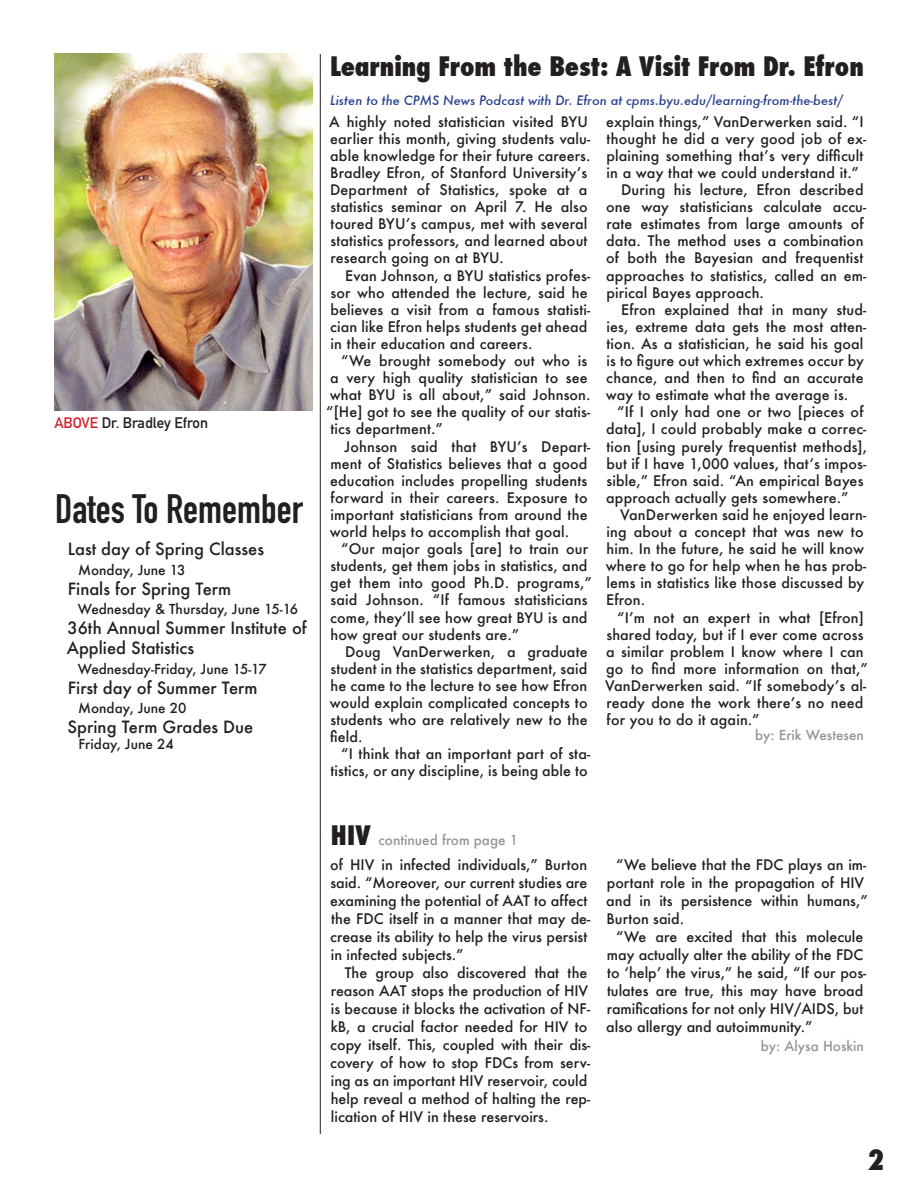
<style>
.page{position:relative;width:918px;height:1188px;background:#fff}
.page>*{position:absolute;margin:0;border:0;box-sizing:border-box;transform-origin:0 0}
.t1{font:40.5px "DIN Engschrift Alternate";color:#231f20}
.t2{font:800 condensed 27.75px "Futura";color:#231f20}
.t3{font:800 condensed 26.25px "Futura";letter-spacing:-.005em;color:#231f20}
.t4{font:500 16.5px/19.8px "Futura";color:#231f20}
.t5{font:15px "DIN Mittelschrift";color:#231f20}
.t6{font:500 14.25px/17.1px "Futura";letter-spacing:.01em;color:#231f20}
.t7{font:500 13.5px "Futura";color:#231f20}
.t8{font:500 13.5px "Futura";color:#939598}
.t9{font:italic 500 12.75px "Futura";color:#253f8e}
.s1{color:#d1232a}
.s2{font-weight:800;font-stretch:condensed;font-size:26.25px;color:#231f20}
</style>
<div class="page">
<hr style="left:320px;top:54px;width:1px;height:1080px;background:#231f20">
<img style="left:54px;top:54px;width:259px;height:356px">
<p class="t5" style="left:54px;top:414px;width:155px"><span class="s1">ABOVE</span> Dr. Bradley Efron</p>
<p class="t1" style="left:55px;top:485px;width:249px">Dates To Remember</p>
<p class="t4" style="left:68px;top:539px;width:198px">Last day of Spring Classes</p>
<p class="t7" style="left:78px;top:560px;width:109px">Monday, June 13</p>
<p class="t4" style="left:68px;top:578px;width:165px">Finals for Spring Term</p>
<p class="t7" style="left:78px;top:600px;width:222px">Wednesday &amp; Thursday, June 15-16</p>
<p class="t4" style="left:67px;top:618px;width:242px">36th Annual Summer Institute of<br>Applied Statistics</p>
<p class="t7" style="left:78px;top:659px;width:190px">Wednesday-Friday, June 15-17</p>
<p class="t4" style="left:68px;top:677px;width:191px">First day of Summer Term</p>
<p class="t7" style="left:78px;top:699px;width:110px">Monday, June 20</p>
<p class="t4" style="left:68px;top:717px;width:187px">Spring Term Grades Due</p>
<p class="t7" style="left:79px;top:735px;width:97px">Friday, June 24</p>
<p class="t3" style="left:330px;top:48px;width:536px">Learning From the Best: A Visit From Dr. Efron</p>
<p class="t9" style="left:330px;top:92px;width:515px">Listen to the CPMS News Podcast with Dr. Efron at cpms.byu.edu/learning-from-the-best/</p>
<p class="t6" style="left:329px;top:113px;width:263px">A highly noted statistician visited BYU earlier this month, giving students valu&shy;able knowledge for their future careers.<br>Bradley Efron, of Stanford University’s Department of Statistics, spoke at a statistics seminar on April 7. He also toured BYU’s campus, met with several statistics professors, and learned about research going on at BYU.</p>
<p class="t6" style="left:330px;top:266px;width:262px;text-indent:15px">Evan Johnson, a BYU statistics profes&shy;sor who attended the lecture, said he believes a visit from a famous statisti&shy;cian like Efron helps students get ahead in their education and careers.</p>
<p class="t6" style="left:341px;top:352px;width:248px">“We brought somebody out who is</p>
<p class="t6" style="left:330px;top:369px;width:259px">a very high quality statistician to see</p>
<p class="t6" style="left:330px;top:386px;width:262px">what BYU is all about,” said Johnson.</p>
<p class="t6" style="left:326px;top:403px;width:266px">“[He] got to see the quality of our statis-</p>
<p class="t6" style="left:331px;top:420px;width:114px">tics department.”</p>
<p class="t6" style="left:330px;top:437px;width:262px;text-indent:15px">Johnson said that BYU’s Depart&shy;ment of Statistics believes that a good education includes propelling students forward in their careers. Exposure to important statisticians from around the world helps to accomplish that goal.</p>
<p class="t6" style="left:330px;top:540px;width:263px;text-indent:11px">“Our major goals [are] to train our students, get them jobs in statistics, and get them into good Ph.D. programs,” said Johnson. “If famous statisticians come, they’ll see how great BYU is and how great our students are.”</p>
<p class="t6" style="left:330px;top:643px;width:259px;text-align:justify;text-indent:15px">Doug VanDerwerken, a graduate student in the statistics department, said he came to the lecture to see how Efron would explain complicated concepts to students who are relatively new to the field.</p>
<p class="t6" style="left:331px;top:745px;width:261px;text-align:right">“I think that an important part of sta&shy;tistics, or any discipline, is being able to</p>
<p class="t6" style="left:606px;top:113px;width:262px">explain things,” VanDerwerken said. “I thought he did a very good job of ex&shy;plaining something that’s very difficult in a way that we could understand it.”</p>
<p class="t6" style="left:606px;top:181px;width:262px;text-indent:15px">During his lecture, Efron described one way statisticians calculate accu&shy;rate estimates from large amounts of data. The method uses a combination of both the Bayesian and frequentist approaches to statistics, called an em&shy;pirical Bayes approach.</p>
<p class="t6" style="left:606px;top:301px;width:262px;text-indent:15px">Efron explained that in many stud&shy;ies, extreme data gets the most atten&shy;tion. As a statistician, he said his goal is to figure out which extremes occur by chance, and then to find an accurate way to estimate what the average is.</p>
<p class="t6" style="left:606px;top:403px;width:262px;text-indent:11px">“If I only had one or two [pieces of data], I could probably make a correc&shy;tion [using purely frequentist methods], but if I have 1,000 values, that’s impos&shy;sible,” Efron said. “An empirical Bayes approach actually gets somewhere.”</p>
<p class="t6" style="left:606px;top:506px;width:262px;text-indent:14px">VanDerwerken said he enjoyed learn&shy;ing about a concept that was new to him. In the future, he said he will know where to go for help when he has prob&shy;lems in statistics like those discussed by<br>Efron.</p>
<p class="t6" style="left:605px;top:608px;width:264px;text-indent:12px">“I’m not an expert in what [Efron] shared today, but if I ever come across a similar problem I know where I can go to find more information on that,” VanDerwerken said. “If somebody’s al&shy;ready done the work there’s no need for you to do it again.”</p>
<p class="t8" style="left:755px;top:726px;width:110px">by: Erik Westesen</p>
<p class="t8" style="left:331px;top:831px;width:189px"><span class="s2">HIV</span> continued from page 1</p>
<p class="t6" style="left:330px;top:856px;width:262px;line-height:18px">of HIV in infected individuals,” Burton said. “Moreover, our current studies are examining the potential of AAT to affect the FDC itself in a manner that may de&shy;crease its ability to help the virus persist in infected subjects.”</p>
<p class="t6" style="left:330px;top:964px;width:262px;line-height:18px;text-indent:14px">The group also discovered that the reason AAT stops the production of HIV is because it blocks the activation of NF&shy;kB, a crucial factor needed for HIV to copy itself. This, coupled with their dis&shy;covery of how to stop FDCs from serv&shy;ing as an important HIV reservoir, could help reveal a method of halting the rep&shy;lication of HIV in these reservoirs.</p>
<p class="t6" style="left:606px;top:856px;width:263px;line-height:18px;text-indent:10px">“We believe that the FDC plays an im&shy;portant role in the propagation of HIV and in its persistence within humans,”<br>Burton said.</p>
<p class="t6" style="left:606px;top:928px;width:262px;line-height:18px;text-indent:10px">“We are excited that this molecule may actually alter the ability of the FDC to ‘help’ the virus,” he said, “If our pos&shy;tulates are true, this may have broad ramifications for not only HIV/AIDS, but also allergy and autoimmunity.”</p>
<p class="t8" style="left:761px;top:1036px;width:105px">by: Alysa Hoskin</p>
<p class="t2" style="left:868px;top:1141px;width:18px">2</p>
</div>
